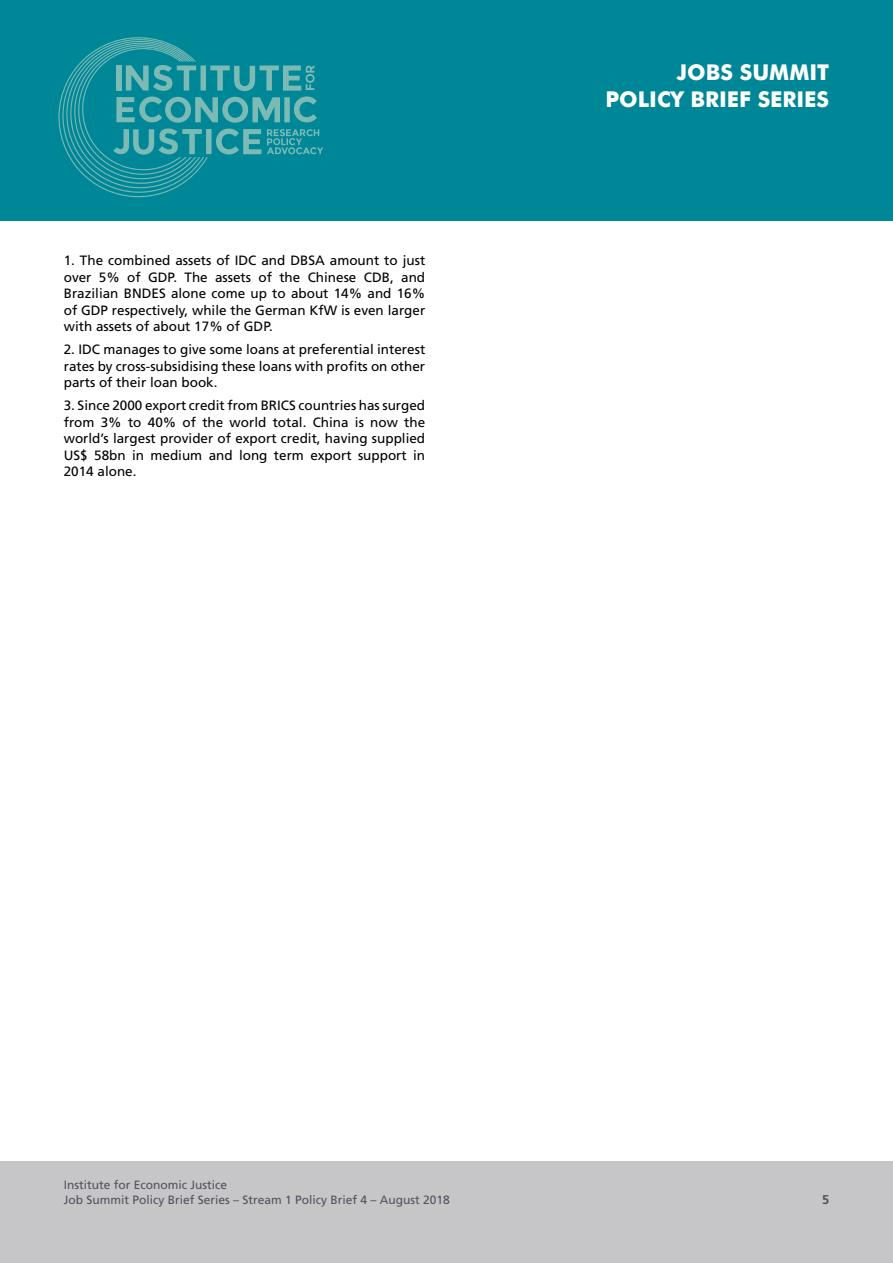
<style>
.page{position:relative;width:893px;height:1263px;background:#fff}
.page>*{position:absolute;margin:0;border:0;box-sizing:border-box;transform-origin:0 0}
.t1{font:700 21.75px/26.5px "Futura";color:#fff;text-align:right}
.t2{font:13.5px/16.5px "Frutiger LT Std";color:#000;text-align:justify}
.t3{font:700 12.75px "Frutiger LT Std";color:#54515f}
.t4{font:12px/15px "Frutiger LT Std";color:#54515f}
</style>
<div class="page">
<div style="left:0;top:0;width:893px;height:221px;background:#008797"></div>
<svg style="left:58px;top:37px;width:265px;height:161px"></svg>
<div style="left:0;top:1161px;width:893px;height:102px;background:#c6c5c7"></div>
<p class="t2" style="left:64px;top:252px;width:363px">1. The combined assets of IDC and DBSA amount to just over 5% of GDP. The assets of the Chinese CDB, and Brazilian BNDES alone come up to about 14% and 16% of GDP respectively, while the German KfW is even larger with assets of about 17% of GDP.</p>
<p class="t2" style="left:64px;top:341px;width:363px">2. IDC manages to give some loans at preferential interest rates by cross-subsidising these loans with profits on other parts of their loan book.</p>
<p class="t2" style="left:64px;top:397px;width:363px">3. Since 2000 export credit from BRICS countries has surged from 3% to 40% of the world total. China is now the world’s largest provider of export credit, having supplied US$ 58bn in medium and long term export support in 2014 alone.</p>
<h1 class="t1" style="left:605px;top:58px;width:225px">JOBS SUMMIT<br>POLICY BRIEF SERIES</h1>
<p class="t4" style="left:64px;top:1177px;width:388px">Institute for Economic Justice<br>Job Summit Policy Brief Series – Stream 1 Policy Brief 4 – August 2018</p>
<p class="t3" style="left:822px;top:1192px;width:9px">5</p>
</div>
